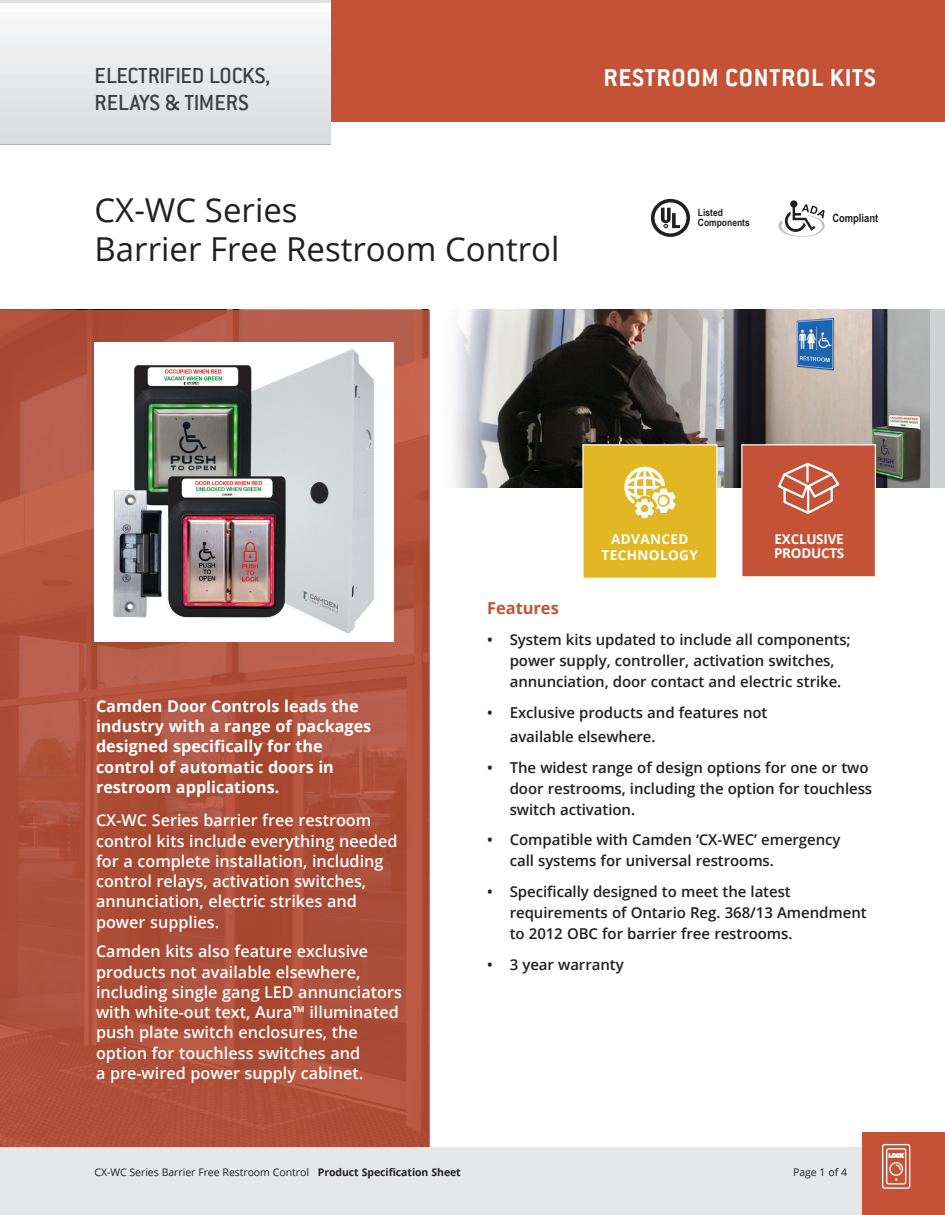
<style>
.page{position:relative;width:945px;height:1215px;background:#fff}
.page>*{position:absolute;margin:0;border:0;box-sizing:border-box;transform-origin:0 0}
.t1{font:33px "Open Sans";color:#231f20}
.N-SS-H_Top_page{font:700 27px "Conduit ITC";letter-spacing:.03em;color:#fff}
.H-SS-Categories{font:500 24px "Conduit ITC";letter-spacing:-.005em;color:#3e3e3f}
._2018-FeatureBullets{font:700 16.5px "Open Sans";letter-spacing:-.005em;color:#c45237}
.N-SS-Body_Text{font:600 16.2px/20.2px "Open Sans";color:#fff}
.N-SS-Body_Text-2{font:700 16.2px/20.2px "Open Sans";color:#fff}
._2018-FeatureBullets-2{font:600 15px/21px "Open Sans";letter-spacing:-.005em;color:#231f20}
.Body{font:700 13.5px/16.5px "Open Sans";letter-spacing:.03em;color:#fff;text-align:center}
.Body-2{font:700 13.5px/14.2px "Open Sans";letter-spacing:-.02em;color:#fff}
.t2{font:700 11.4px "Arial Narrow";color:#231f20}
.feature_bullets_v1{font:10.5px "Open Sans";letter-spacing:-.005em;color:#231f20}
.t3{font:700 10.05px/9.4px "Arial Narrow";color:#231f20}
.s1{font-weight:700}
</style>
<div class="page">
<div style="left:410px;top:309px;width:535px;height:179px;background:#d1d2d4"></div>
<img style="left:410px;top:309px;width:519px;height:179px">
<svg style="left:0;top:310px;width:430px;height:838px;background:#b0523d"></svg>
<svg style="left:779px;top:200px;width:46px;height:37px"></svg>
<svg style="left:651px;top:199px;width:39px;height:38px"></svg>
<div style="left:582px;top:444px;width:136px;height:135px;background:#e1b724;border:1px solid #fff"></div>
<div style="left:741px;top:444px;width:135px;height:133px;background:#c45237;border:1px solid #fff"></div>
<svg style="left:778px;top:462px;width:62px;height:52px"></svg>
<svg style="left:624px;top:467px;width:52px;height:52px"></svg>
<div style="left:94px;top:342px;width:300px;height:299px;background:#fff"></div>
<img style="left:113px;top:349px;width:261px;height:284px">
<div style="left:32px;top:0;width:913px;height:121px;background:#c45237"></div>
<img style="left:0;top:0;width:331px;height:144px">
<div style="left:0;top:1148px;width:945px;height:67px;background:#e6e7e9"></div>
<div style="left:862px;top:1132px;width:83px;height:83px;background:#c45237"></div>
<div style="left:882px;top:1144px;width:28px;height:45px;border:1px solid #fff;border-radius:2px"></div>
<div style="left:886px;top:1148px;width:20px;height:37px;border:1px solid #fff;border-radius:2px"></div>
<div style="left:889px;top:1162px;width:14px;height:14px;border:1px solid #fff;border-radius:50%"></div>
<svg style="left:889px;top:1153px;width:15px;height:5px"></svg>
<svg style="left:895px;top:1164px;width:6px;height:6px"></svg>
<p class="H-SS-Categories" style="left:94px;top:62px;width:178px">ELECTRIFIED LOCKS,</p>
<p class="N-SS-H_Top_page" style="left:603px;top:62px;width:274px">RESTROOM CONTROL KITS</p>
<p class="H-SS-Categories" style="left:94px;top:89px;width:156px">RELAYS &amp; TIMERS</p>
<p class="t1" style="left:94px;top:187px;width:205px">CX-WC Series</p>
<p class="t1" style="left:94px;top:226px;width:466px">Barrier Free Restroom Control</p>
<p class="t3" style="left:698px;top:207px;width:53px">Listed<br>Components</p>
<p class="t2" style="left:832px;top:209px;width:47px">Compliant</p>
<p class="Body" style="left:602px;top:530px;width:98px">ADVANCED<br>TECHNOLOGY</p>
<p class="Body-2" style="left:774px;top:531px;width:72px">EXCLUSIVE<br>PRODUCTS</p>
<p class="N-SS-Body_Text-2" style="left:96px;top:696px;width:277px">Camden Door Controls leads the industry with a range of packages designed specifically for the control of automatic doors in restroom applications.</p>
<p class="N-SS-Body_Text" style="left:96px;top:810px;width:303px">CX-WC Series barrier free restroom control kits include everything needed for a complete installation, including control relays, activation switches, annunciation, electric strikes and power supplies.</p>
<p class="N-SS-Body_Text" style="left:96px;top:941px;width:307px">Camden kits also feature exclusive products not available elsewhere, including single gang LED annunciators with white-out text, Aura™ illuminated push plate switch enclosures, the option for touchless switches and<br>a pre-wired power supply cabinet.</p>
<p class="_2018-FeatureBullets" style="left:487px;top:597px;width:73px">Features</p>
<p class="_2018-FeatureBullets-2" style="left:510px;top:629px;width:343px;text-indent:-22px">• System kits updated to include all components; power supply, controller, activation switches, annunciation, door contact and electric strike.</p>
<p class="_2018-FeatureBullets-2" style="left:510px;top:700px;width:259px;line-height:24px;text-indent:-22px">• Exclusive products and features not available elsewhere.</p>
<p class="_2018-FeatureBullets-2" style="left:510px;top:756px;width:364px;text-indent:-22px">• The widest range of design options for one or two door restrooms, including the option for touchless switch activation.</p>
<p class="_2018-FeatureBullets-2" style="left:510px;top:829px;width:332px;text-indent:-22px">• Compatible with Camden ‘CX-WEC’ emergency call systems for universal restrooms.</p>
<p class="_2018-FeatureBullets-2" style="left:510px;top:881px;width:359px;text-indent:-22px">• Specifically designed to meet the latest requirements of Ontario Reg. 368/13 Amendment to 2012 OBC for barrier free restrooms.</p>
<p class="_2018-FeatureBullets-2" style="left:487px;top:954px;width:138px">• 3 year warranty</p>
<p class="feature_bullets_v1" style="left:94px;top:1165px;width:368px">CX-WC Series Barrier Free Restroom Control <span class="s1">Product Specification Sheet</span></p>
<p class="feature_bullets_v1" style="left:793px;top:1165px;width:56px">Page 1 of 4</p>
</div>
